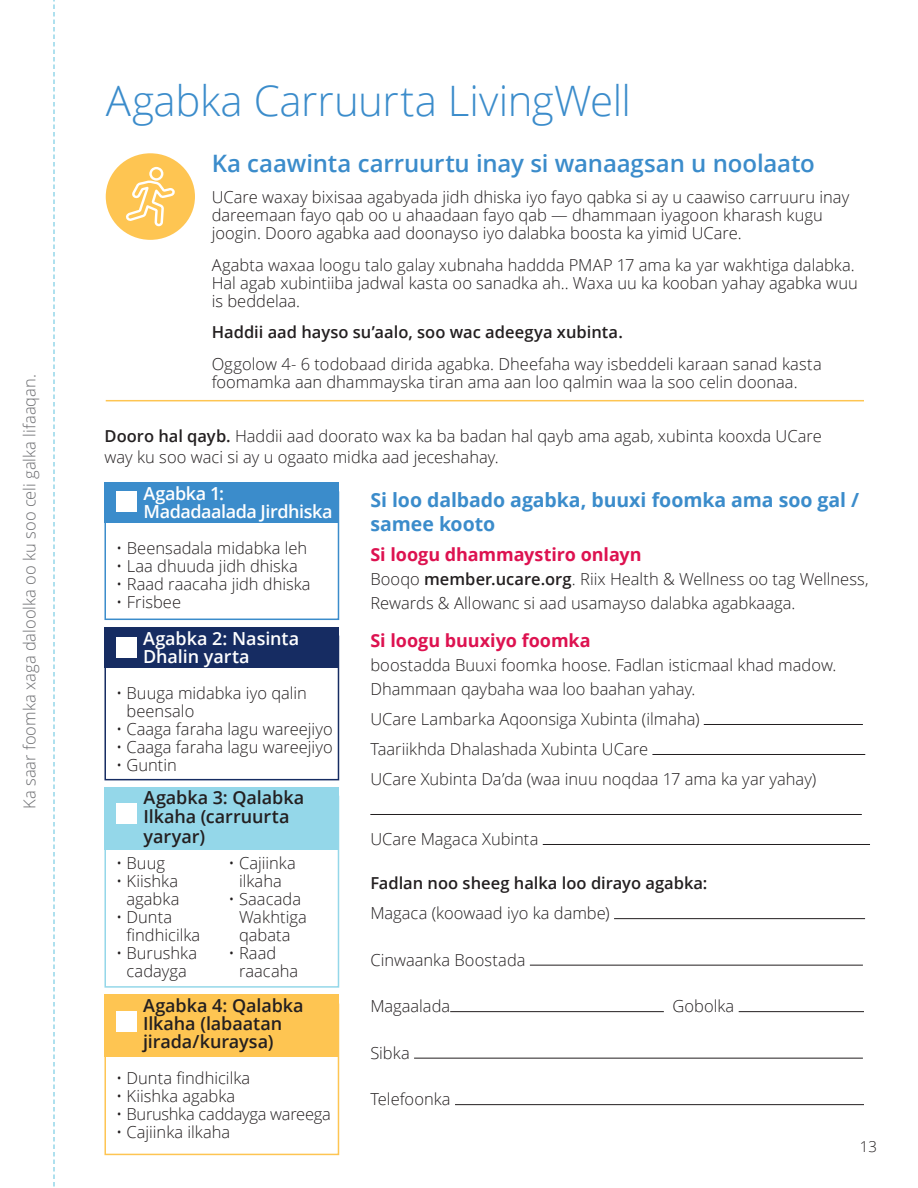
<style>
.page{position:relative;width:918px;height:1188px;background:#fff}
.page>*{position:absolute;margin:0;border:0;box-sizing:border-box;transform-origin:0 0}
.use_this_head{font:300 42px "Open Sans";letter-spacing:-.005em;color:#3b8ccb}
.use_this_A_head{font:600 24px "Open Sans";letter-spacing:-.005em;color:#3b8ccb}
.form_subhead{font:700 19.5px/24px "Open Sans";letter-spacing:-.005em;color:#3b8ccb}
.t1{font:600 18px/19.5px "Open Sans";letter-spacing:-.005em;color:#231f20}
.t2{font:600 18px/18px "Open Sans";letter-spacing:-.02em;color:#fff}
.form_subhead-2{font:700 18px "Open Sans";color:#dd1250}
.body_12_16{font:300 16.5px/18px "Open Sans";color:#231f20}
.form_subhead-3{font:300 16.5px/24px "Open Sans";color:#231f20}
.body_12_16-2{font:600 16.5px "Open Sans";color:#231f20}
.body_12_16-3{font:300 16.5px "Open Sans";color:#6c6d70}
.body_12_16-4{font:300 16.5px "Open Sans";letter-spacing:-.02em;color:#231f20}
.t3{font:300 15px "Open Sans";color:#231f20}
.s1{font-weight:600}
</style>
<div class="page">
<div style="left:104px;top:636px;width:235px;height:144px;border:2px solid #162c62"></div>
<div style="left:104px;top:627px;width:235px;height:40px;background:#162c62"></div>
<div style="left:116px;top:637px;width:20px;height:20px;background:#fff"></div>
<div style="left:104px;top:796px;width:235px;height:192px;border:2px solid #94d7e9"></div>
<div style="left:104px;top:787px;width:235px;height:62px;background:#94d7e9"></div>
<div style="left:117px;top:803px;width:20px;height:20px;background:#fff"></div>
<div style="left:104px;top:491px;width:235px;height:129px;border:2px solid #3b8ccb"></div>
<div style="left:104px;top:483px;width:235px;height:40px;background:#3b8ccb"></div>
<div style="left:117px;top:491px;width:20px;height:21px;background:#fff"></div>
<div style="left:104px;top:995px;width:235px;height:62px;background:#fec552"></div>
<div style="left:104px;top:1004px;width:235px;height:151px;border:2px solid #fec552"></div>
<div style="left:116px;top:1011px;width:20px;height:20px;background:#fff"></div>
<svg style="left:53px;top:0;width:2px;height:1187px"></svg>
<div style="left:106px;top:153px;width:89px;height:87px;background:#fec552;border-radius:50%"></div>
<svg style="left:126px;top:167px;width:49px;height:59px"></svg>
<hr style="left:106px;top:400px;width:758px;height:1px;background:#fec552">
<hr style="left:704px;top:724px;width:159px;height:1px;background:#231f20">
<hr style="left:652px;top:754px;width:213px;height:1px;background:#231f20">
<hr style="left:370px;top:814px;width:492px;height:1px;background:#231f20">
<hr style="left:543px;top:844px;width:327px;height:1px;background:#231f20">
<hr style="left:614px;top:918px;width:251px;height:1px;background:#231f20">
<hr style="left:530px;top:965px;width:333px;height:1px;background:#231f20">
<hr style="left:450px;top:1011px;width:214px;height:1px;background:#231f20">
<hr style="left:739px;top:1011px;width:125px;height:1px;background:#231f20">
<hr style="left:414px;top:1058px;width:449px;height:1px;background:#231f20">
<hr style="left:455px;top:1104px;width:409px;height:1px;background:#231f20">
<p class="body_12_16-3" style="left:18px;top:809px;width:436px;rotate:-90deg">Ka saar foomka xaga daloolka oo ku soo celi galka lifaaqan.</p>
<p class="use_this_head" style="left:106px;top:72px;width:527px">Agabka Carruurta LivingWell</p>
<p class="use_this_A_head" style="left:212px;top:146px;width:605px">Ka caawinta carruurtu inay si wanaagsan u noolaato</p>
<p class="body_12_16" style="left:212px;top:188px;width:639px">UCare waxay bixisaa agabyada jidh dhiska iyo fayo qabka si ay u caawiso carruuru inay dareemaan fayo qab oo u ahaadaan fayo qab — dhammaan iyagoon kharash kugu joogin. Dooro agabka aad doonayso iyo dalabka boosta ka yimid UCare.</p>
<p class="body_12_16" style="left:212px;top:255px;width:648px">Agabta waxaa loogu talo galay xubnaha haddda PMAP 17 ama ka yar wakhtiga dalabka.<br>Hal agab xubintiiba jadwal kasta oo sanadka ah.. Waxa uu ka kooban yahay agabka wuu is beddelaa.</p>
<p class="body_12_16-2" style="left:212px;top:321px;width:413px">Haddii aad hayso su’aalo, soo wac adeegya xubinta.</p>
<p class="body_12_16" style="left:212px;top:354px;width:612px">Oggolow 4- 6 todobaad dirida agabka. Dheefaha way isbeddeli karaan sanad kasta foomamka aan dhammayska tiran ama aan loo qalmin waa la soo celin doonaa.</p>
<p class="body_12_16" style="left:104px;top:425px;width:719px;line-height:21px"><span class="s1">Dooro hal qayb.</span> Haddii aad doorato wax ka ba badan hal qayb ama agab, xubinta kooxda UCare way ku soo waci si ay u ogaato midka aad jeceshahay.</p>
<p class="t2" style="left:144px;top:484px;width:191px">Agabka 1:<br>Madadaalada Jirdhiska</p>
<p class="body_12_16" style="left:116px;top:538px;width:193px">• Beensadala midabka leh</p>
<p class="body_12_16" style="left:116px;top:556px;width:183px">• Laa dhuuda jidh dhiska</p>
<p class="body_12_16" style="left:116px;top:574px;width:196px">• Raad raacaha jidh dhiska</p>
<p class="body_12_16" style="left:116px;top:592px;width:66px">• Frisbee</p>
<p class="t2" style="left:143px;top:630px;width:158px">Agabka 2: Nasinta<br>Dhalin yarta</p>
<p class="body_12_16" style="left:127px;top:684px;width:182px;text-indent:-10px">• Buuga midabka iyo qalin beensalo</p>
<p class="body_12_16" style="left:116px;top:720px;width:218px">• Caaga faraha lagu wareejiyo</p>
<p class="body_12_16" style="left:116px;top:738px;width:218px">• Caaga faraha lagu wareejiyo</p>
<p class="body_12_16" style="left:116px;top:756px;width:62px">• Guntin</p>
<p class="t1" style="left:144px;top:787px;width:162px">Agabka 3: Qalabka<br>Ilkaha (carruurta yaryar)</p>
<p class="body_12_16" style="left:116px;top:853px;width:50px">• Buug</p>
<p class="body_12_16" style="left:116px;top:871px;width:65px;text-align:right">• Kiishka agabka</p>
<p class="body_12_16" style="left:127px;top:907px;width:75px;text-indent:-10px">• Dunta findhicilka</p>
<p class="body_12_16" style="left:116px;top:943px;width:83px;text-align:center">• Burushka cadayga</p>
<p class="body_12_16" style="left:229px;top:853px;width:69px;text-align:center">• Cajiinka ilkaha</p>
<p class="body_12_16" style="left:239px;top:889px;width:69px;text-indent:-10px">• Saacada<br>Wakhtiga qabata</p>
<p class="body_12_16" style="left:239px;top:943px;width:61px;text-indent:-10px">• Raad raacaha</p>
<p class="t1" style="left:143px;top:997px;width:162px;line-height:18px">Agabka 4: Qalabka<br>Ilkaha (labaatan jirada/kuraysa)</p>
<p class="body_12_16" style="left:116px;top:1069px;width:136px">• Dunta findhicilka</p>
<p class="body_12_16" style="left:116px;top:1087px;width:121px">• Kiishka agabka</p>
<p class="body_12_16-4" style="left:116px;top:1103px;width:216px">• Burushka caddayga wareega</p>
<p class="body_12_16" style="left:116px;top:1123px;width:116px">• Cajiinka ilkaha</p>
<p class="form_subhead" style="left:370px;top:487px;width:490px">Si loo dalbado agabka, buuxi foomka ama soo gal / samee kooto</p>
<p class="form_subhead-2" style="left:370px;top:542px;width:273px">Si loogu dhammaystiro onlayn</p>
<p class="form_subhead-3" style="left:370px;top:567px;width:500px">Booqo <span class="s1">member.ucare.org</span>. Riix Health &amp; Wellness oo tag Wellness,<br>Rewards &amp; Allowanc si aad usamayso dalabka agabkaaga.</p>
<p class="form_subhead-2" style="left:370px;top:628px;width:222px">Si loogu buuxiyo foomka</p>
<p class="form_subhead-3" style="left:370px;top:652px;width:468px">boostadda Buuxi foomka hoose. Fadlan isticmaal khad madow.<br>Dhammaan qaybaha waa loo baahan yahay.</p>
<p class="body_12_16" style="left:370px;top:709px;width:331px">UCare Lambarka Aqoonsiga Xubinta (ilmaha)</p>
<p class="body_12_16" style="left:370px;top:739px;width:279px">Taariikhda Dhalashada Xubinta UCare</p>
<p class="body_12_16" style="left:370px;top:769px;width:448px">UCare Xubinta Da’da (waa inuu noqdaa 17 ama ka yar yahay)</p>
<p class="body_12_16" style="left:370px;top:829px;width:170px">UCare Magaca Xubinta</p>
<p class="body_12_16-2" style="left:370px;top:872px;width:339px">Fadlan noo sheeg halka loo dirayo agabka:</p>
<p class="body_12_16" style="left:370px;top:904px;width:241px">Magaca (koowaad iyo ka dambe)</p>
<p class="body_12_16" style="left:370px;top:950px;width:157px">Cinwaanka Boostada</p>
<p class="body_12_16" style="left:370px;top:997px;width:81px">Magaalada</p>
<p class="body_12_16" style="left:672px;top:997px;width:63px">Gobolka</p>
<p class="body_12_16" style="left:370px;top:1043px;width:41px">Sibka</p>
<p class="body_12_16" style="left:370px;top:1090px;width:82px">Telefoonka</p>
<p class="t3" style="left:860px;top:1136px;width:19px">13</p>
</div>
